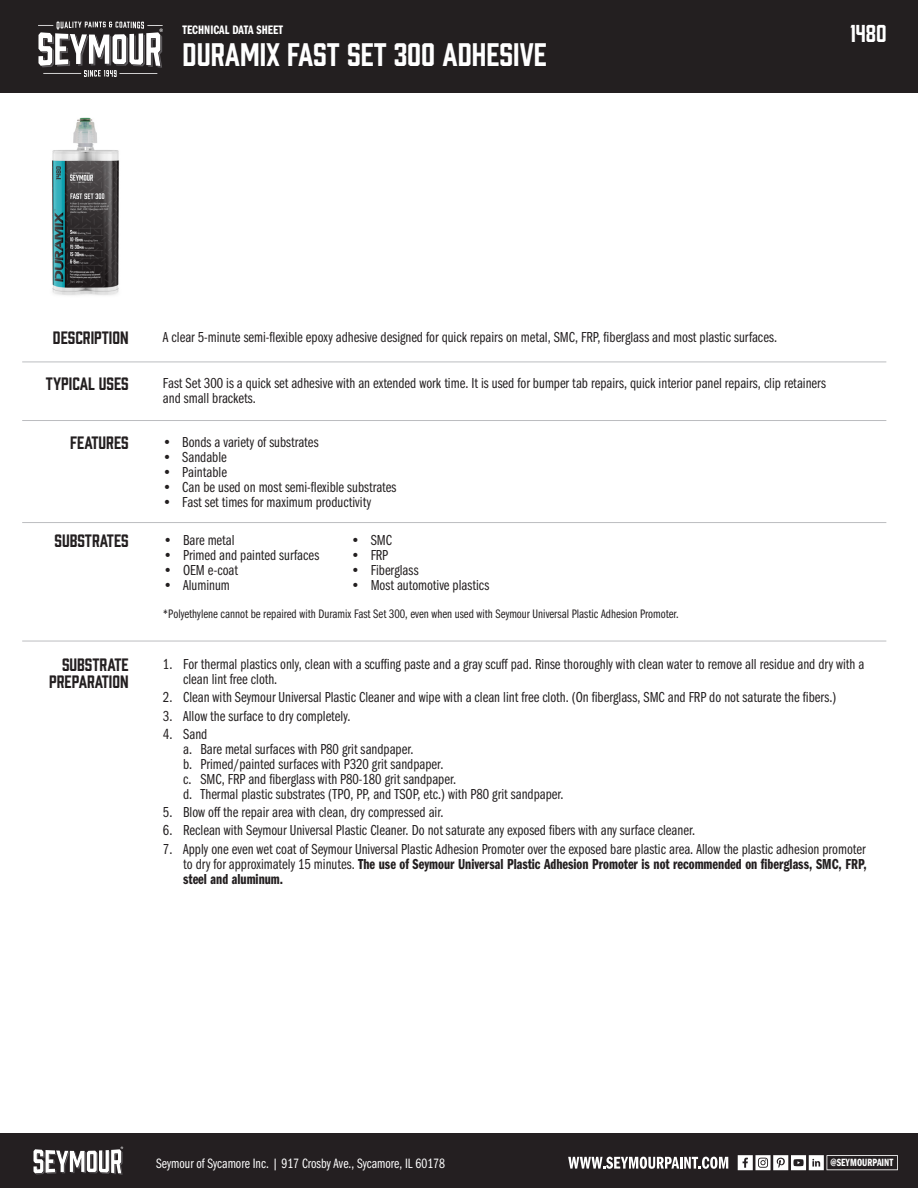
<style>
.page{position:relative;width:918px;height:1188px;background:#fff}
.page>*{position:absolute;margin:0;border:0;box-sizing:border-box;transform-origin:0 0}
.t1{font:30px "Prohibition";color:#fff}
.t2{font:22.5px "Prohibition";color:#fff}
.t3{font:16.5px "Prohibition";color:#231f20}
.Body{font:15px/15px "Franklin Gothic URW Com Boo";color:#231f20}
.t4{font:14.1px "Franklin Gothic URW Com Boo";color:#fff}
.Star{font:12.75px "Franklin Gothic URW Com Boo";color:#231f20}
.t5{font:12.75px "Franklin Gothic URW Com Dem";color:#fff}
.t6{font:10.8px "Franklin Gothic URW Com Dem";color:#fff}
.s1{font-family:"Franklin Gothic URW Com Dem"}
</style>
<div class="page">
<div style="left:0;top:0;width:918px;height:93px;background:#231f20"></div>
<svg style="left:38px;top:22px;width:125px;height:55px"></svg>
<div style="left:0;top:1134px;width:918px;height:54px;background:#241f21"></div>
<svg style="left:568px;top:1157px;width:160px;height:12px"></svg>
<svg style="left:738px;top:1155px;width:160px;height:15px"></svg>
<svg style="left:34px;top:1147px;width:89px;height:28px"></svg>
<hr style="left:22px;top:641px;width:864px;height:1px;background:#bcbdc0">
<hr style="left:22px;top:522px;width:864px;height:1px;background:#bcbdc0">
<hr style="left:22px;top:420px;width:864px;height:1px;background:#bcbdc0">
<hr style="left:22px;top:362px;width:864px;height:1px;background:#bcbdc0">
<img style="left:52px;top:117px;width:68px;height:179px">
<p class="t5" style="left:183px;top:21px;width:102px">TECHNICAL DATA SHEET</p>
<p class="t1" style="left:183px;top:34px;width:366px">DURAMIX FAST SET 300 ADHESIVE</p>
<p class="t2" style="left:850px;top:18px;width:38px">1480</p>
<p class="t3" style="left:53px;top:327px;width:77px">DESCRIPTION</p>
<p class="t3" style="left:46px;top:373px;width:84px">TYPICAL USES</p>
<p class="t3" style="left:70px;top:431px;width:60px">FEATURES</p>
<p class="t3" style="left:55px;top:530px;width:76px">SUBSTRATES</p>
<p class="t3" style="left:62px;top:654px;width:68px">SUBSTRATE</p>
<p class="t3" style="left:49px;top:670px;width:81px">PREPARATION</p>
<p class="Body" style="left:163px;top:329px;width:616px">A clear 5-minute semi-flexible epoxy adhesive designed for quick repairs on metal, SMC, FRP, fiberglass and most plastic surfaces.</p>
<p class="Body" style="left:163px;top:375px;width:665px">Fast Set 300 is a quick set adhesive with an extended work time. It is used for bumper tab repairs, quick interior panel repairs, clip retainers and small brackets.</p>
<p class="Body" style="left:162px;top:434px;width:158px">• Bonds a variety of substrates</p>
<p class="Body" style="left:162px;top:449px;width:66px">• Sandable</p>
<p class="Body" style="left:162px;top:464px;width:66px">• Paintable</p>
<p class="Body" style="left:162px;top:479px;width:236px">• Can be used on most semi-flexible substrates</p>
<p class="Body" style="left:162px;top:494px;width:211px">• Fast set times for maximum productivity</p>
<p class="Body" style="left:163px;top:532px;width:73px">• Bare metal</p>
<p class="Body" style="left:163px;top:547px;width:158px">• Primed and painted surfaces</p>
<p class="Body" style="left:163px;top:562px;width:77px">• OEM e-coat</p>
<p class="Body" style="left:163px;top:577px;width:69px">• Aluminum</p>
<p class="Body" style="left:350px;top:532px;width:43px">• SMC</p>
<p class="Body" style="left:350px;top:547px;width:39px">• FRP</p>
<p class="Body" style="left:350px;top:562px;width:70px">• Fiberglass</p>
<p class="Body" style="left:350px;top:577px;width:140px">• Most automotive plastics</p>
<p class="Star" style="left:163px;top:605px;width:518px">*Polyethylene cannot be repaired with Duramix Fast Set 300, even when used with Seymour Universal Plastic Adhesion Promoter.</p>
<p class="Body" style="left:183px;top:656px;width:683px;text-indent:-20px">1. For thermal plastics only, clean with a scuffing paste and a gray scuff pad. Rinse thoroughly with clean water to remove all residue and dry with a clean lint free cloth.</p>
<p class="Body" style="left:163px;top:689px;width:675px">2. Clean with Seymour Universal Plastic Cleaner and wipe with a clean lint free cloth. (On fiberglass, SMC and FRP do not saturate the fibers.)</p>
<p class="Body" style="left:163px;top:707px;width:189px">3. Allow the surface to dry completely.</p>
<p class="Body" style="left:183px;top:726px;width:382px;text-indent:-20px">4. Sand<br>a. Bare metal surfaces with P80 grit sandpaper.<br>b. Primed/painted surfaces with P320 grit sandpaper.<br>c. SMC, FRP and fiberglass with P80-180 grit sandpaper.<br>d. Thermal plastic substrates (TPO, PP, and TSOP, etc.) with P80 grit sandpaper.</p>
<p class="Body" style="left:163px;top:804px;width:282px">5. Blow off the repair area with clean, dry compressed air.</p>
<p class="Body" style="left:163px;top:822px;width:534px">6. Reclean with Seymour Universal Plastic Cleaner. Do not saturate any exposed fibers with any surface cleaner.</p>
<p class="Body" style="left:183px;top:840px;width:685px;text-align:justify;text-indent:-20px">7. Apply one even wet coat of Seymour Universal Plastic Adhesion Promoter over the exposed bare plastic area. Allow the plastic adhesion promoter to dry for approximately 15 minutes. <span class="s1">The use of Seymour Universal Plastic Adhesion Promoter is not recommended on fiberglass, SMC, FRP, steel and aluminum.</span></p>
<p class="t4" style="left:156px;top:1154px;width:290px">Seymour of Sycamore Inc. | 917 Crosby Ave., Sycamore, IL 60178</p>
<p class="t6" style="left:830px;top:1155px;width:64px">@SEYMOURPAINT</p>
</div>
